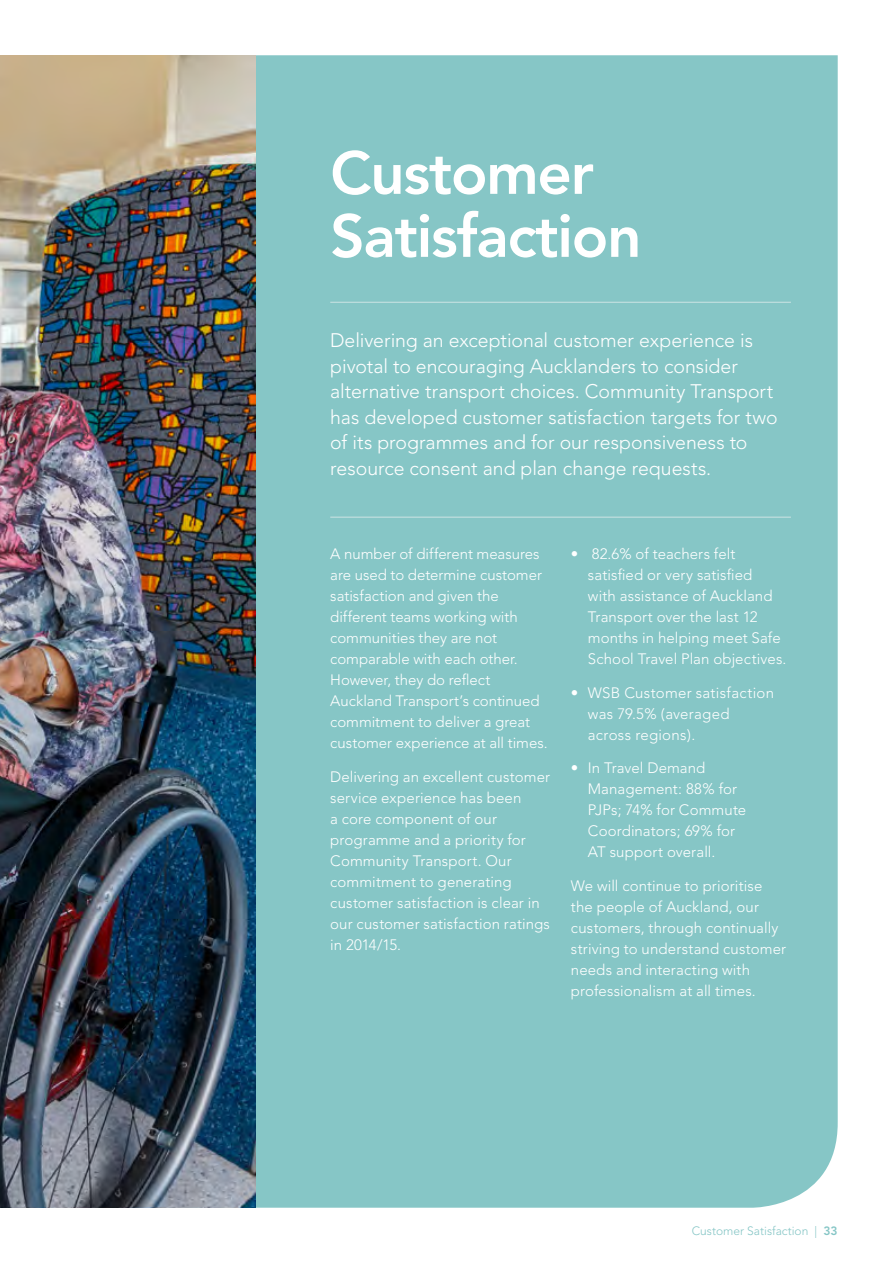
<style>
.page{position:relative;width:893px;height:1263px;background:#fff}
.page>*{position:absolute;margin:0;border:0;box-sizing:border-box;transform-origin:0 0}
.t1{font:800 60px/63px "Avenir";letter-spacing:-.02em;color:#fff}
.t2{font:300 19.5px/25.5px "Avenir";color:#fff}
.t3{font:300 15px/21px "Avenir";letter-spacing:.005em;color:#fff}
.t4{font:300 12px "Avenir";color:#86c6c6}
.s1{font-weight:800}
</style>
<div class="page">
<div style="left:255px;top:55px;width:583px;height:1153px;background:#86c6c6"></div>
<hr style="left:330px;top:302px;width:461px;height:1px;background:#cde4e4">
<hr style="left:330px;top:517px;width:461px;height:1px;background:#cde4e4">
<img style="left:0;top:55px;width:255px;height:1153px">
<h1 class="t1" style="left:330px;top:142px;width:313px">Customer<br>Satisfaction</h1>
<p class="t2" style="left:330px;top:328px;width:449px">Delivering an exceptional customer experience is pivotal to encouraging Aucklanders to consider alternative transport choices. Community Transport has developed customer satisfaction targets for two of its programmes and for our responsiveness to resource consent and plan change requests.</p>
<p class="t3" style="left:330px;top:543px;width:219px">A number of different measures are used to determine customer satisfaction and given the different teams working with communities they are not comparable with each other.<br>However, they do reflect<br>Auckland Transport’s continued commitment to deliver a great customer experience at all times.</p>
<p class="t3" style="left:330px;top:766px;width:221px">Delivering an excellent customer service experience has been<br>a core component of our programme and a priority for<br>Community Transport. Our commitment to generating customer satisfaction is clear in our customer satisfaction ratings in 2014/15.</p>
<p class="t3" style="left:588px;top:543px;width:200px;text-indent:-17px">• 82.6% of teachers felt satisfied or very satisfied<br>with assistance of Auckland<br>Transport over the last 12 months in helping meet Safe<br>School Travel Plan objectives.</p>
<p class="t3" style="left:588px;top:682px;width:188px;text-indent:-17px">• WSB Customer satisfaction was 79.5% (averaged across regions).</p>
<p class="t3" style="left:588px;top:758px;width:160px;text-indent:-17px">• In Travel Demand<br>Management: 88% for<br>PJPs; 74% for Commute<br>Coordinators; 69% for<br>AT support overall.</p>
<p class="t3" style="left:571px;top:875px;width:217px">We will continue to prioritise the people of Auckland, our customers, through continually striving to understand customer needs and interacting with professionalism at all times.</p>
<p class="t4" style="left:692px;top:1223px;width:147px">Customer Satisfaction | <span class="s1">33</span></p>
</div>
